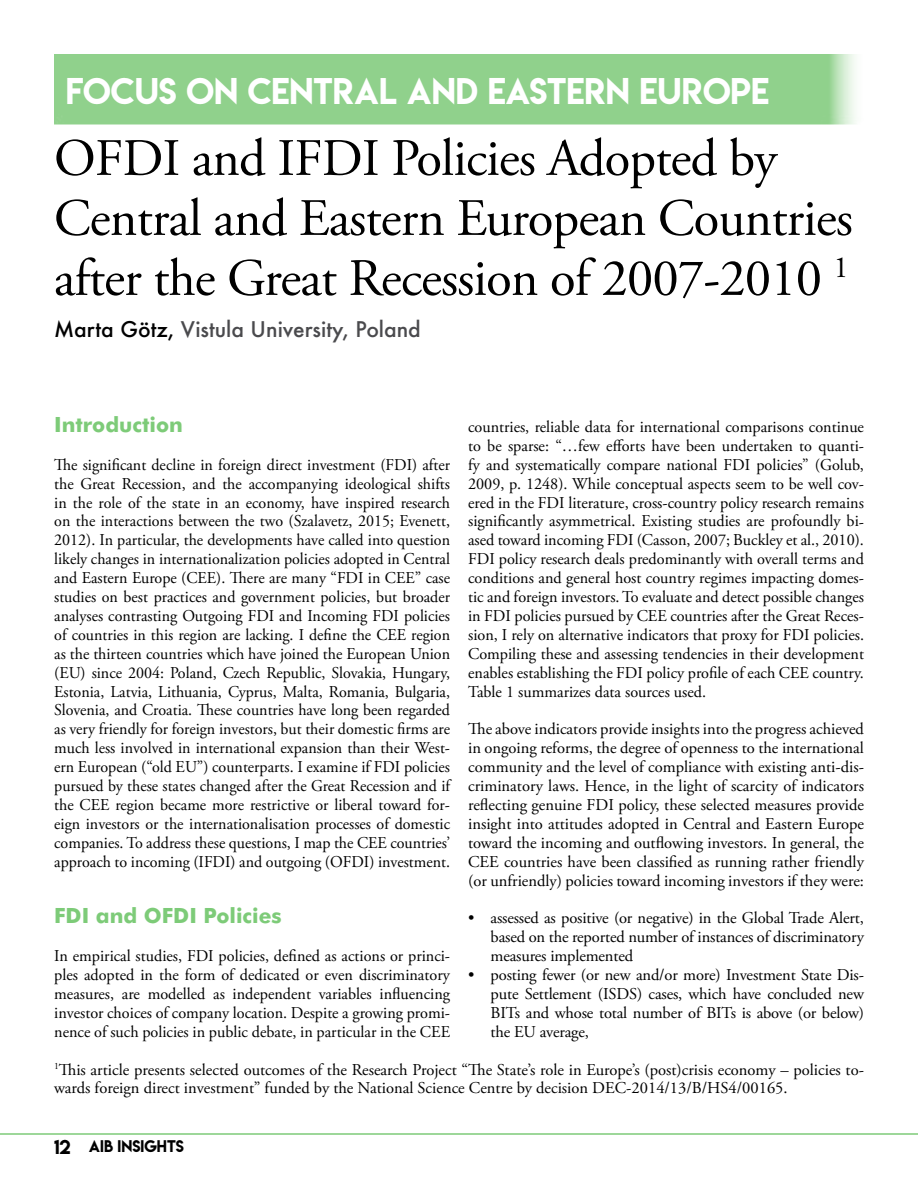
<style>
.page{position:relative;width:918px;height:1188px;background:#fff}
.page>*{position:absolute;margin:0;border:0;box-sizing:border-box;transform-origin:0 0}
.t1{font:52.5px/60px "Adobe Garamond Pro";letter-spacing:-.015em;color:#000}
.t2{font:33px "Lemon Milk";color:#fff}
.t3{font:500 21px "Futura";color:#4a4a4d}
.t4{font:700 21px "Futura BT";color:#7dcb78}
.t5{font:16.5px/18.9px "Adobe Garamond Pro";color:#000;text-align:justify}
.t6{font:15px "Lemon Milk";color:#000}
.s1{color:#000}
.s2{font-size:18px}
</style>
<div class="page">
<hr style="left:0;top:1133px;width:918px;height:2px;background:#7dcb78">
<div style="left:54px;top:54px;width:812px;height:70px;background:#90d18c"></div>
<h2 class="t2" style="left:66px;top:67px;width:705px">FOCUS ON CENTRAL AND EASTERN EUROPE</h2>
<h1 class="t1" style="left:54px;top:130px;width:800px">OFDI and IFDI Policies Adopted by<br>Central and Eastern European Countries after the Great Recession of 2007-2010 <sup>1</sup></h1>
<p class="t3" style="left:54px;top:315px;width:368px"><span class="s1">Marta Götz,</span> Vistula University, Poland</p>
<p class="t4" style="left:54px;top:412px;width:130px">Introduction</p>
<p class="t5" style="left:54px;top:456px;width:397px">The significant decline in foreign direct investment (FDI) after the Great Recession, and the accompanying ideological shifts in the role of the state in an economy, have inspired research on the interactions between the two (Szalavetz, 2015; Evenett, 2012). In particular, the developments have called into question likely changes in internationalization policies adopted in Central and Eastern Europe (CEE). There are many “FDI in CEE” case studies on best practices and government policies, but broader analyses contrasting Outgoing FDI and Incoming FDI policies of countries in this region are lacking. I define the CEE region as the thirteen countries which have joined the European Union (EU) since 2004: Poland, Czech Republic, Slovakia, Hungary, Estonia, Latvia, Lithuania, Cyprus, Malta, Romania, Bulgaria, Slovenia, and Croatia. These countries have long been regarded as very friendly for foreign investors, but their domestic firms are much less involved in international expansion than their West&shy;ern European (“old EU”) counterparts. I examine if FDI policies pursued by these states changed after the Great Recession and if the CEE region became more restrictive or liberal toward for&shy;eign investors or the internationalisation processes of domestic companies. To address these questions, I map the CEE countries’ approach to incoming (IFDI) and outgoing (OFDI) investment.</p>
<p class="t4" style="left:54px;top:903px;width:229px">FDI and OFDI Policies</p>
<p class="t5" style="left:54px;top:947px;width:397px">In empirical studies, FDI policies, defined as actions or princi&shy;ples adopted in the form of dedicated or even discriminatory measures, are modelled as independent variables influencing investor choices of company location. Despite a growing promi&shy;nence of such policies in public debate, in particular in the CEE</p>
<p class="t5" style="left:468px;top:418px;width:397px">countries, reliable data for international comparisons continue to be sparse: “…few efforts have been undertaken to quanti&shy;fy and systematically compare national FDI policies” (Golub, 2009, p. 1248). While conceptual aspects seem to be well cov&shy;ered in the FDI literature, cross-country policy research remains significantly asymmetrical. Existing studies are profoundly bi&shy;ased toward incoming FDI (Casson, 2007; Buckley et al., 2010).<br>FDI policy research deals predominantly with overall terms and conditions and general host country regimes impacting domes&shy;tic and foreign investors. To evaluate and detect possible changes in FDI policies pursued by CEE countries after the Great Reces&shy;sion, I rely on alternative indicators that proxy for FDI policies.<br>Compiling these and assessing tendencies in their development enables establishing the FDI policy profile of each CEE country.<br>Table 1 summarizes data sources used.</p>
<p class="t5" style="left:468px;top:720px;width:397px">The above indicators provide insights into the progress achieved in ongoing reforms, the degree of openness to the international community and the level of compliance with existing anti-dis&shy;criminatory laws. Hence, in the light of scarcity of indicators reflecting genuine FDI policy, these selected measures provide insight into attitudes adopted in Central and Eastern Europe toward the incoming and outflowing investors. In general, the CEE countries have been classified as running rather friendly (or unfriendly) policies toward incoming investors if they were:</p>
<p class="t5" style="left:491px;top:909px;width:375px;text-indent:-23px">• assessed as positive (or negative) in the Global Trade Alert, based on the reported number of instances of discriminatory measures implemented</p>
<p class="t5" style="left:491px;top:966px;width:375px;text-indent:-23px">• posting fewer (or new and/or more) Investment State Dis&shy;pute Settlement (ISDS) cases, which have concluded new BITs and whose total number of BITs is above (or below) the EU average,</p>
<p class="t5" style="left:54px;top:1061px;width:811px"><sup>1</sup>This article presents selected outcomes of the Research Project “The State’s role in Europe’s (post)crisis economy – policies to&shy;wards foreign direct investment” funded by the National Science Centre by decision DEC-2014/13/B/HS4/00165.</p>
<p class="t6" style="left:54px;top:1135px;width:131px"><span class="s2">12</span> AIB INSIGHTS</p>
</div>
